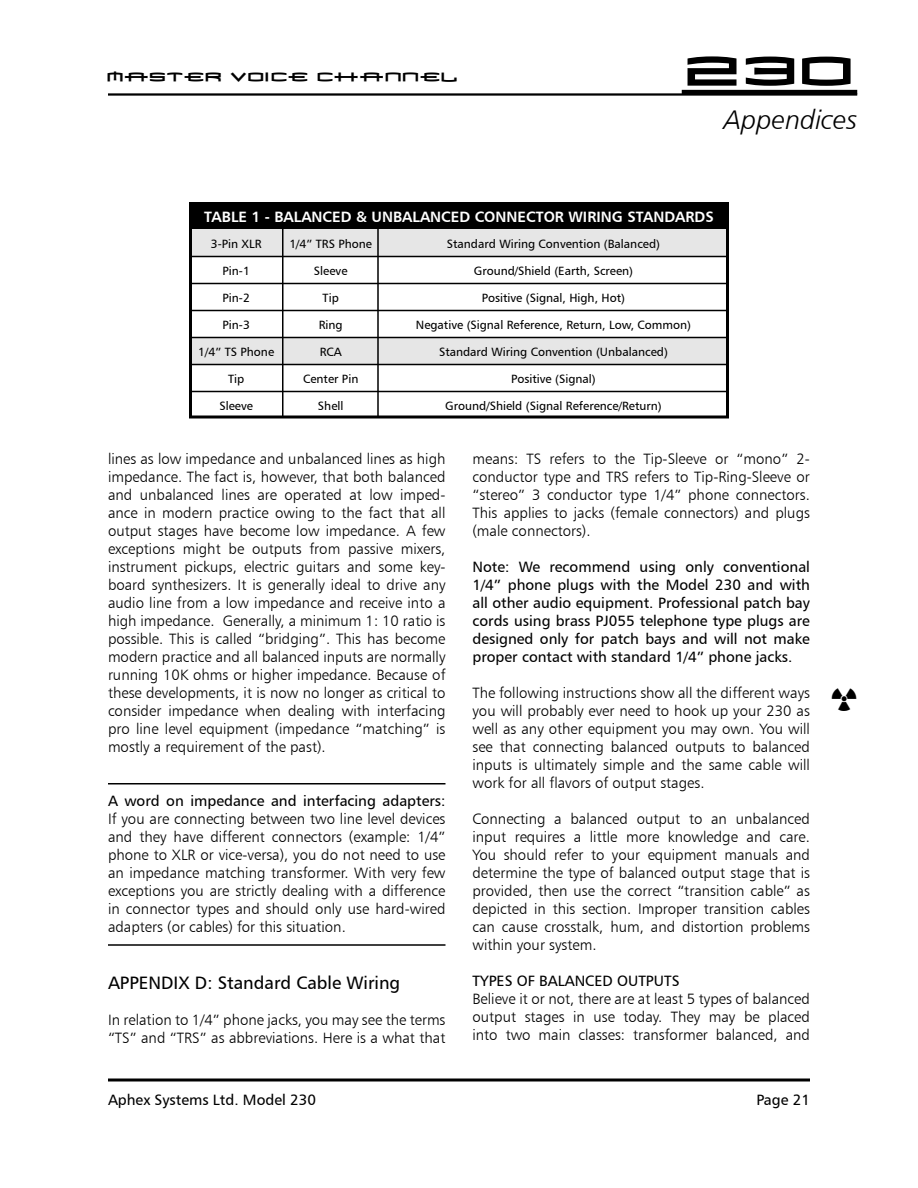
<style>
.page{position:relative;width:918px;height:1188px;background:#fff}
.page>*{position:absolute;margin:0;border:0;box-sizing:border-box;transform-origin:0 0}
.t1{font:700 condensed 54px "Mata";color:#000}
.t2{font:27px "Humanist 777 BT Light Italic B";color:#000}
.t3{font:18px "Humanist 777 BT Roman B";color:#000}
.t4{font:700 condensed 16.5px "Mata";letter-spacing:-.19em;color:#000}
.t5{font:15px/18px "Humanist 777 BT Light B";color:#000;text-align:justify}
.t6{font:15px/18px "Humanist 777 BT Roman B";color:#000;text-align:justify}
.t7{font:15px "Humanist 777 BT Bold B";color:#fff}
.t8{font:12px "Humanist 777 BT Roman B";color:#000}
</style>
<div class="page">
<hr style="left:108px;top:93px;width:749px;height:3px;background:#000">
<svg style="left:108px;top:1078px;width:702px;height:4px;background:#3f3f3f"></svg>
<hr style="left:682px;top:90px;width:175px;height:4px;background:#000">
<div style="left:189px;top:202px;width:540px;height:28px;background:#000"></div>
<div style="left:189px;top:230px;width:94px;height:26px;background:#e6e6e6"></div>
<div style="left:284px;top:230px;width:94px;height:26px;background:#e6e6e6"></div>
<div style="left:378px;top:230px;width:351px;height:26px;background:#e6e6e6"></div>
<div style="left:189px;top:338px;width:94px;height:26px;background:#e6e6e6"></div>
<div style="left:284px;top:338px;width:94px;height:26px;background:#e6e6e6"></div>
<div style="left:378px;top:338px;width:351px;height:26px;background:#e6e6e6"></div>
<div style="left:189px;top:202px;width:540px;height:216px;border:3px solid #000"></div>
<hr style="left:282px;top:226px;width:2px;height:191px;background:#000">
<hr style="left:377px;top:227px;width:2px;height:190px;background:#000">
<hr style="left:190px;top:256px;width:538px;height:1px;background:#000">
<hr style="left:190px;top:283px;width:538px;height:1px;background:#000">
<hr style="left:190px;top:310px;width:538px;height:1px;background:#000">
<hr style="left:190px;top:337px;width:538px;height:1px;background:#000">
<hr style="left:190px;top:364px;width:538px;height:1px;background:#000">
<hr style="left:190px;top:391px;width:538px;height:1px;background:#000">
<hr style="left:108px;top:783px;width:338px;height:1px;background:#000">
<hr style="left:108px;top:944px;width:338px;height:2px;background:#000">
<p class="t4" style="left:108px;top:66px;width:356px">master voice channel</p>
<h1 class="t1" style="left:689px;top:34px;width:184px">230</h1>
<h2 class="t2" style="left:724px;top:103px;width:135px">Appendices</h2>
<p class="t7" style="left:204px;top:207px;width:511px">TABLE 1 - BALANCED &amp; UNBALANCED CONNECTOR WIRING STANDARDS</p>
<p class="t8" style="left:211px;top:236px;width:52px">3-Pin XLR</p>
<p class="t8" style="left:289px;top:236px;width:84px">1/4” TRS Phone</p>
<p class="t8" style="left:447px;top:236px;width:215px">Standard Wiring Convention (Balanced)</p>
<p class="t8" style="left:223px;top:263px;width:29px">Pin-1</p>
<p class="t8" style="left:314px;top:263px;width:35px">Sleeve</p>
<p class="t8" style="left:474px;top:263px;width:161px">Ground/Shield (Earth, Screen)</p>
<p class="t8" style="left:223px;top:290px;width:29px">Pin-2</p>
<p class="t8" style="left:323px;top:290px;width:18px">Tip</p>
<p class="t8" style="left:482px;top:290px;width:145px">Positive (Signal, High, Hot)</p>
<p class="t8" style="left:223px;top:317px;width:29px">Pin-3</p>
<p class="t8" style="left:319px;top:317px;width:25px">Ring</p>
<p class="t8" style="left:416px;top:317px;width:277px">Negative (Signal Reference, Return, Low, Common)</p>
<p class="t8" style="left:198px;top:344px;width:77px">1/4” TS Phone</p>
<p class="t8" style="left:320px;top:344px;width:24px">RCA</p>
<p class="t8" style="left:439px;top:344px;width:230px">Standard Wiring Convention (Unbalanced)</p>
<p class="t8" style="left:228px;top:371px;width:18px">Tip</p>
<p class="t8" style="left:303px;top:371px;width:57px">Center Pin</p>
<p class="t8" style="left:511px;top:371px;width:86px">Positive (Signal)</p>
<p class="t8" style="left:219px;top:398px;width:35px">Sleeve</p>
<p class="t8" style="left:318px;top:398px;width:27px">Shell</p>
<p class="t8" style="left:445px;top:398px;width:218px">Ground/Shield (Signal Reference/Return)</p>
<p class="t5" style="left:472px;top:449px;width:339px">means: TS refers to the Tip-Sleeve or “mono” 2- conductor type and TRS refers to Tip-Ring-Sleeve or “stereo” 3 conductor type 1/4” phone connectors.<br>This applies to jacks (female connectors) and plugs (male connectors).</p>
<p class="t6" style="left:472px;top:557px;width:339px">Note: We recommend using only conventional 1/4” phone plugs with the Model 230 and with all other audio equipment. Professional patch bay cords using brass PJ055 telephone type plugs are designed only for patch bays and will not make proper contact with standard 1/4” phone jacks.</p>
<p class="t5" style="left:472px;top:683px;width:339px">The following instructions show all the different ways you will probably ever need to hook up your 230 as well as any other equipment you may own. You will see that connecting balanced outputs to balanced inputs is ultimately simple and the same cable will work for all flavors of output stages.</p>
<p class="t5" style="left:472px;top:809px;width:339px">Connecting a balanced output to an unbalanced input requires a little more knowledge and care.<br>You should refer to your equipment manuals and determine the type of balanced output stage that is provided, then use the correct “transition cable” as depicted in this section. Improper transition cables can cause crosstalk, hum, and distortion problems within your system.</p>
<p class="t6" style="left:472px;top:971px;width:209px">TYPES OF BALANCED OUTPUTS</p>
<p class="t5" style="left:472px;top:989px;width:339px">Believe it or not, there are at least 5 types of balanced output stages in use today. They may be placed into two main classes: transformer balanced, and</p>
<p class="t5" style="left:108px;top:449px;width:339px">lines as low impedance and unbalanced lines as high impedance. The fact is, however, that both balanced and unbalanced lines are operated at low imped&shy;ance in modern practice owing to the fact that all output stages have become low impedance. A few exceptions might be outputs from passive mixers, instrument pickups, electric guitars and some key&shy;board synthesizers. It is generally ideal to drive any audio line from a low impedance and receive into a high impedance. Generally, a minimum 1: 10 ratio is possible. This is called “bridging”. This has become modern practice and all balanced inputs are normally running 10K ohms or higher impedance. Because of these developments, it is now no longer as critical to consider impedance when dealing with interfacing pro line level equipment (impedance “matching” is mostly a requirement of the past).</p>
<p class="t6" style="left:108px;top:791px;width:339px">A word on impedance and interfacing adapters:</p>
<p class="t5" style="left:108px;top:809px;width:339px">If you are connecting between two line level devices and they have different connectors (example: 1/4” phone to XLR or vice-versa), you do not need to use an impedance matching transformer. With very few exceptions you are strictly dealing with a difference in connector types and should only use hard-wired adapters (or cables) for this situation.</p>
<p class="t3" style="left:108px;top:972px;width:294px">APPENDIX D: Standard Cable Wiring</p>
<p class="t5" style="left:108px;top:1011px;width:339px">In relation to 1/4” phone jacks, you may see the terms “TS” and “TRS” as abbreviations. Here is a what that</p>
<p class="t6" style="left:108px;top:1090px;width:210px">Aphex Systems Ltd. Model 230</p>
<p class="t6" style="left:756px;top:1090px;width:55px">Page 21</p>
</div>
